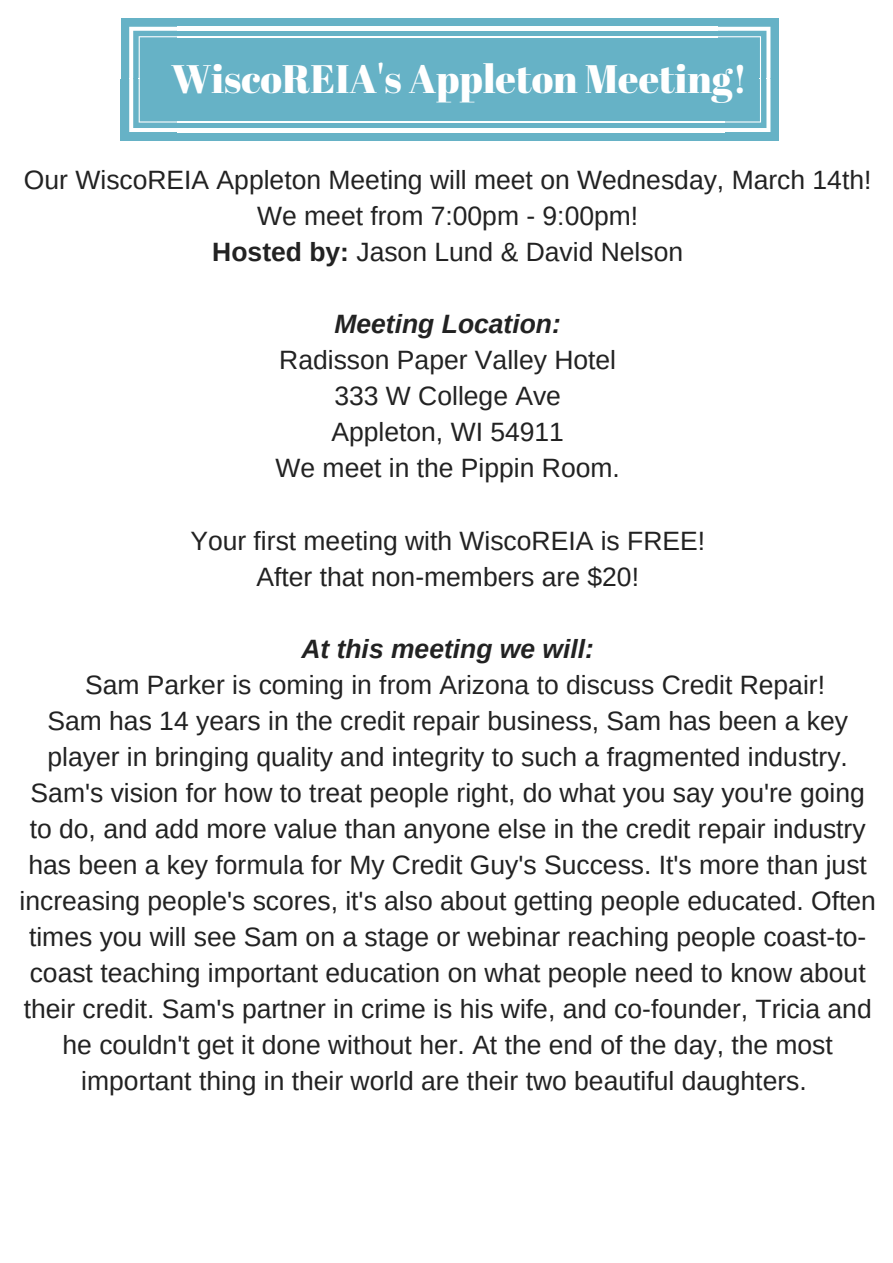
<style>
.page{position:relative;width:893px;height:1263px;background:#fff}
.page>*{position:absolute;margin:0;border:0;box-sizing:border-box;transform-origin:0 0}
.t1{font:39.75px "Abril Fatface";color:#fff}
.t2{font:26.55px/36px "Arimo";color:#222;text-align:center}
.t3{font:italic 700 26.55px "Arimo";color:#222}
.s1{font-weight:700}
</style>
<div class="page">
<div style="left:121px;top:18px;width:61px;height:62px;background:#66b2c6"></div>
<div style="left:181px;top:18px;width:544px;height:62px;background:#66b2c6"></div>
<hr style="left:178px;top:36px;width:543px;height:1px;background:#fff">
<hr style="left:178px;top:27px;width:543px;height:4px;background:#fff">
<div style="left:718px;top:18px;width:61px;height:62px;background:#66b2c6"></div>
<div style="left:121px;top:79px;width:61px;height:61px;background:#66b2c6"></div>
<svg style="left:129px;top:27px;width:53px;height:105px"></svg>
<div style="left:718px;top:79px;width:61px;height:61px;background:#66b2c6"></div>
<svg style="left:718px;top:27px;width:52px;height:105px"></svg>
<div style="left:179px;top:79px;width:544px;height:61px;background:#66b2c6"></div>
<hr style="left:178px;top:121px;width:547px;height:2px;background:#fff">
<hr style="left:178px;top:128px;width:547px;height:4px;background:#fff">
<h1 class="t1" style="left:171px;top:51px;width:578px">WiscoREIA's Appleton Meeting!</h1>
<p class="t2" style="left:24px;top:162px;width:849px">Our WiscoREIA Appleton Meeting will meet on Wednesday, March 14th!<br>We meet from 7:00pm - 9:00pm!<br><span class="s1">Hosted by:</span> Jason Lund &amp; David Nelson</p>
<p class="t3" style="left:334px;top:309px;width:228px">Meeting Location:</p>
<p class="t2" style="left:276px;top:342px;width:346px">Radisson Paper Valley Hotel<br>333 W College Ave<br>Appleton, WI 54911<br>We meet in the Pippin Room.</p>
<p class="t2" style="left:190px;top:522px;width:516px">Your first meeting with WiscoREIA is FREE!<br>After that non-members are $20!</p>
<p class="t3" style="left:301px;top:634px;width:294px">At this meeting we will:</p>
<p class="t2" style="left:20px;top:666px;width:858px">Sam Parker is coming in from Arizona to discuss Credit Repair!<br>Sam has 14 years in the credit repair business, Sam has been a key player in bringing quality and integrity to such a fragmented industry.<br>Sam's vision for how to treat people right, do what you say you're going to do, and add more value than anyone else in the credit repair industry has been a key formula for My Credit Guy's Success. It's more than just increasing people's scores, it's also about getting people educated. Often times you will see Sam on a stage or webinar reaching people coast-to&shy;coast teaching important education on what people need to know about their credit. Sam's partner in crime is his wife, and co-founder, Tricia and he couldn't get it done without her. At the end of the day, the most important thing in their world are their two beautiful daughters.</p>
</div>
